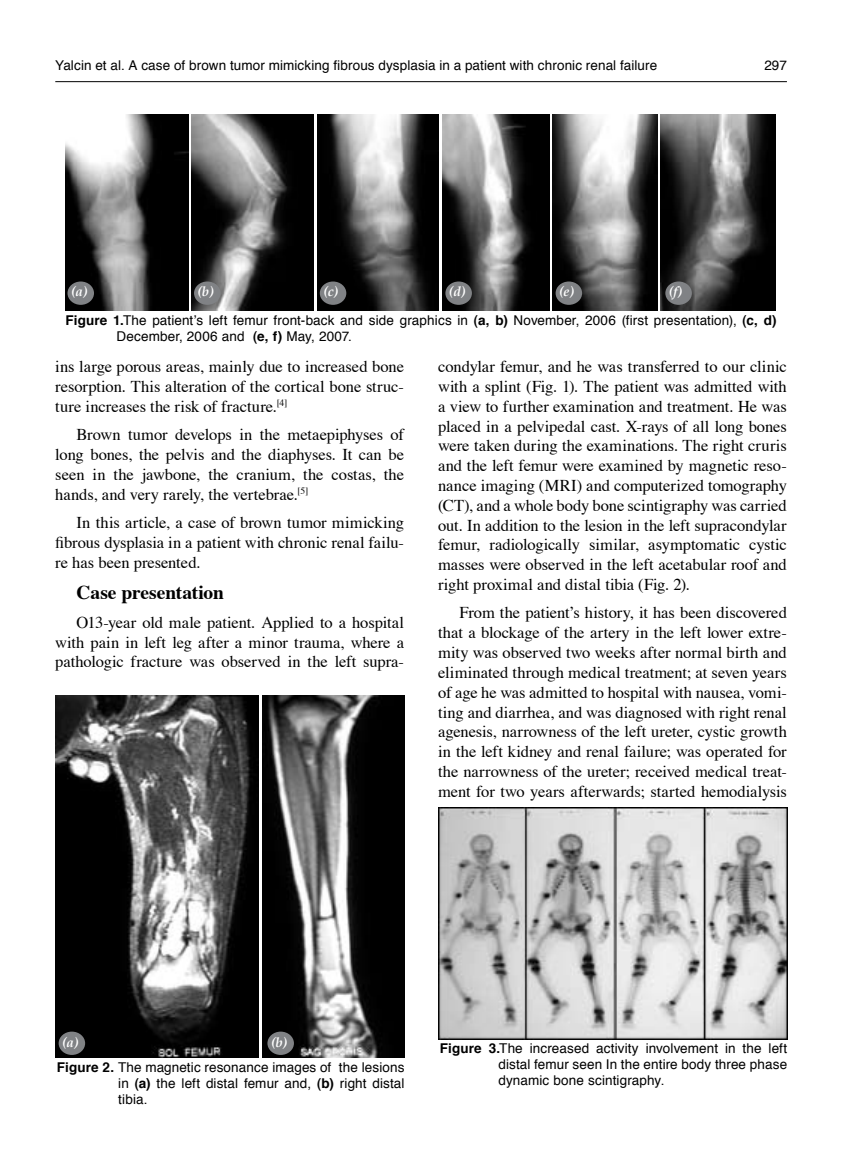
<style>
.page{position:relative;width:855px;height:1153px;background:#fff}
.page>*{position:absolute;margin:0;border:0;box-sizing:border-box;transform-origin:0 0}
.t1{font:700 19.5px "Times";letter-spacing:-.01em;color:#000}
.t2{font:16.5px/19.8px "Times";color:#000;text-align:justify}
.t3{font:13.5px/16.2px "Helvetica";letter-spacing:.01em;color:#000;text-align:justify}
.t4{font:italic 700 13.5px "Palatino";color:#fff}
.s1{font-weight:700}
</style>
<div class="page">
<hr style="left:55px;top:81px;width:732px;height:1px;background:#000">
<img style="left:66px;top:115px;width:122px;height:195px">
<img style="left:191px;top:115px;width:123px;height:195px">
<img style="left:317px;top:115px;width:121px;height:195px">
<img style="left:442px;top:115px;width:107px;height:195px">
<img style="left:552px;top:115px;width:105px;height:195px">
<img style="left:660px;top:115px;width:115px;height:195px">
<div style="left:67px;top:281px;width:27px;height:24px;background:#808285;border-radius:50%"></div>
<div style="left:445px;top:281px;width:27px;height:24px;background:#808285;border-radius:50%"></div>
<div style="left:194px;top:281px;width:26px;height:24px;background:#808285;border-radius:50%"></div>
<div style="left:555px;top:281px;width:27px;height:24px;background:#808285;border-radius:50%"></div>
<div style="left:320px;top:281px;width:26px;height:24px;background:#808285;border-radius:50%"></div>
<div style="left:665px;top:281px;width:27px;height:24px;background:#808285;border-radius:50%"></div>
<img style="left:55px;top:695px;width:204px;height:361px">
<img style="left:263px;top:695px;width:141px;height:361px">
<div style="left:59px;top:1031px;width:26px;height:23px;background:#808285;border-radius:50%"></div>
<div style="left:267px;top:1031px;width:27px;height:23px;background:#808285;border-radius:50%"></div>
<img style="left:438px;top:807px;width:349px;height:231px">
<p class="t3" style="left:55px;top:57px;width:603px">Yalcin et al. A case of brown tumor mimicking fibrous dysplasia in a patient with chronic renal failure</p>
<p class="t3" style="left:764px;top:57px;width:24px">297</p>
<p class="t4" style="left:71px;top:284px;width:18px">(a)</p>
<p class="t4" style="left:198px;top:284px;width:17px">(b)</p>
<p class="t4" style="left:323px;top:284px;width:16px">(c)</p>
<p class="t4" style="left:449px;top:284px;width:18px">(d)</p>
<p class="t4" style="left:559px;top:284px;width:16px">(e)</p>
<p class="t4" style="left:669px;top:284px;width:15px">(f)</p>
<p class="t3" style="left:117px;top:312px;width:661px;text-indent:-51px"><span class="s1">Figure 1.</span>The patient’s left femur front-back and side graphics in <span class="s1">(a, b)</span> November, 2006 (first presentation), <span class="s1">(c, d)<br></span>December, 2006 and <span class="s1">(e, f)</span> May, 2007.</p>
<p class="t2" style="left:55px;top:355px;width:350px">ins large porous areas, mainly due to increased bone resorption. This alteration of the cortical bone struc&shy;ture increases the risk of fracture.<sup>[4]</sup></p>
<p class="t2" style="left:55px;top:423px;width:350px;text-indent:21px">Brown tumor develops in the metaepiphyses of long bones, the pelvis and the diaphyses. It can be seen in the jawbone, the cranium, the costas, the hands, and very rarely, the vertebrae.<sup>[5]</sup></p>
<p class="t2" style="left:55px;top:511px;width:350px;text-indent:21px">In this article, a case of brown tumor mimicking fibrous dysplasia in a patient with chronic renal failu&shy;re has been presented.</p>
<p class="t1" style="left:77px;top:574px;width:149px">Case presentation</p>
<p class="t2" style="left:55px;top:611px;width:350px;text-indent:21px">O13-year old male patient. Applied to a hospital with pain in left leg after a minor trauma, where a pathologic fracture was observed in the left supra-</p>
<p class="t2" style="left:438px;top:355px;width:350px">condylar femur, and he was transferred to our clinic with a splint (Fig. 1). The patient was admitted with a view to further examination and treatment. He was placed in a pelvipedal cast. X-rays of all long bones were taken during the examinations. The right cruris and the left femur were examined by magnetic reso&shy;nance imaging (MRI) and computerized tomography (CT), and a whole body bone scintigraphy was carried out. In addition to the lesion in the left supracondylar femur, radiologically similar, asymptomatic cystic masses were observed in the left acetabular roof and right proximal and distal tibia (Fig. 2).</p>
<p class="t2" style="left:438px;top:601px;width:350px;text-indent:21px">From the patient’s history, it has been discovered that a blockage of the artery in the left lower extre&shy;mity was observed two weeks after normal birth and eliminated through medical treatment; at seven years of age he was admitted to hospital with nausea, vomi&shy;ting and diarrhea, and was diagnosed with right renal agenesis, narrowness of the left ureter, cystic growth in the left kidney and renal failure; was operated for the narrowness of the ureter; received medical treat&shy;ment for two years afterwards; started hemodialysis</p>
<p class="t4" style="left:62px;top:1033px;width:18px">(a)</p>
<p class="t4" style="left:271px;top:1033px;width:17px">(b)</p>
<p class="t3" style="left:118px;top:1058px;width:288px;text-indent:-61px"><span class="s1">Figure 2.</span> The magnetic resonance images of the lesions in <span class="s1">(a)</span> the left distal femur and, <span class="s1">(b)</span> right distal tibia.</p>
<p class="t3" style="left:498px;top:1039px;width:290px;text-indent:-59px"><span class="s1">Figure 3.</span>The increased activity involvement in the left distal femur seen In the entire body three phase dynamic bone scintigraphy.</p>
</div>
